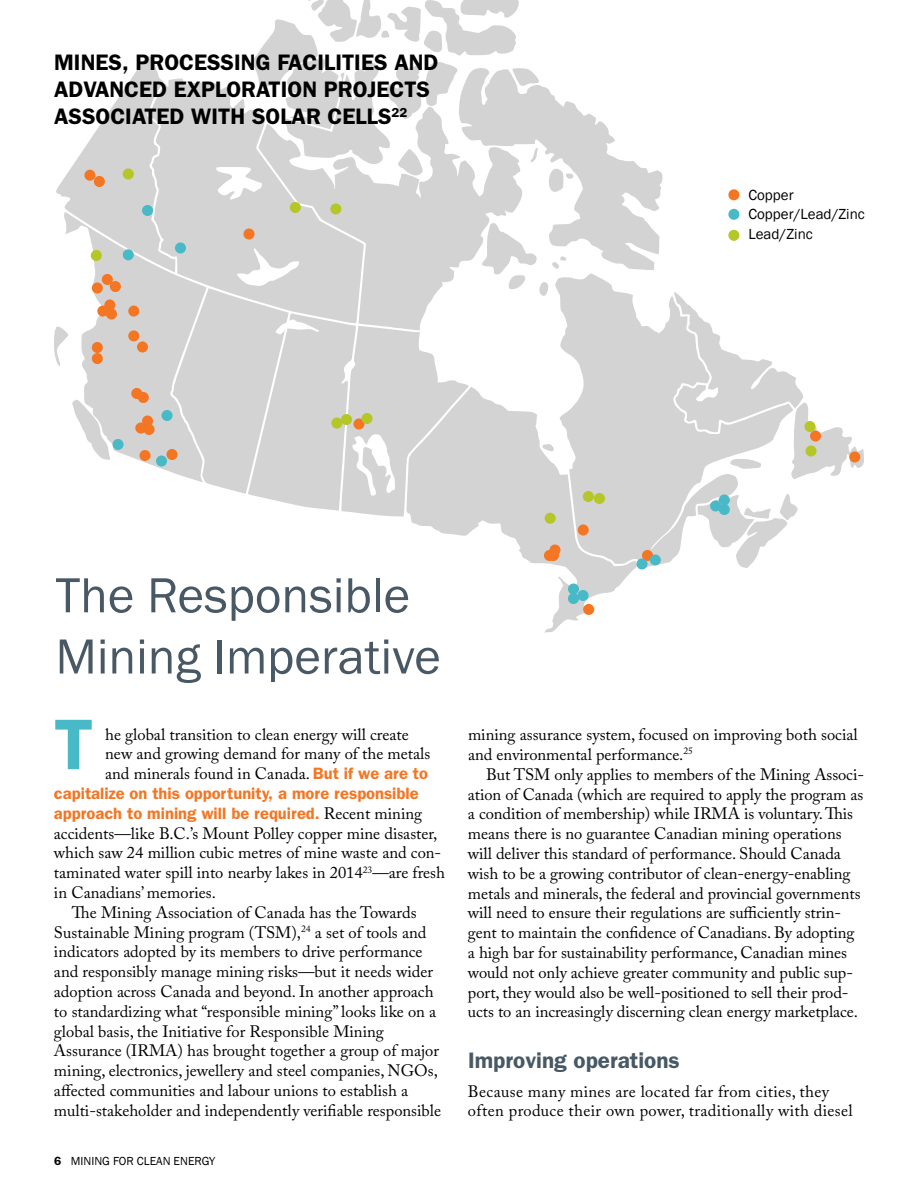
<style>
.page{position:relative;width:918px;height:1188px;background:#fff}
.page>*{position:absolute;margin:0;border:0;box-sizing:border-box;transform-origin:0 0}
.t1{font:600 72px "Franklin Gothic";color:#48b9c7}
.t2{font:51px/61.2px "Franklin Gothic";color:#485865}
.t3{font:600 22.5px/27px "Franklin Gothic";color:#000}
.t4{font:600 22.5px "Franklin Gothic";color:#485865}
.t5{font:16.5px/19.8px "Adobe Caslon Pro";color:#000}
.t6{font:16.5px/19.8px "Adobe Caslon Pro";letter-spacing:.02em;color:#000}
.t7{font:600 16.5px/19.8px "Franklin Gothic";color:#f47522}
.t8{font:15px/19.8px "Franklin Gothic";color:#000}
.t9{font:12px "Franklin Gothic";color:#000}
.s1{font-family:"Franklin Gothic";font-weight:600;color:#f47522}
.s2{font-family:"Adobe Caslon Pro";font-weight:400;color:#000}
.s3{font-weight:600}
</style>
<div class="page">
<svg style="left:411px;top:517px;width:225px;height:116px"></svg>
<svg style="left:743px;top:504px;width:55px;height:64px"></svg>
<svg style="left:555px;top:296px;width:238px;height:271px;fill:#d3d3d3"></svg>
<svg style="left:674px;top:292px;width:190px;height:187px"></svg>
<svg style="left:54px;top:0;width:609px;height:517px"></svg>
<div style="left:728px;top:189px;width:11px;height:11px;background:#f47522;border-radius:50%"></div>
<div style="left:728px;top:209px;width:11px;height:11px;background:#48b9c7;border-radius:50%"></div>
<div style="left:728px;top:230px;width:11px;height:11px;background:#b5c627;border-radius:50%"></div>
<div style="left:140px;top:450px;width:11px;height:11px;background:#f47522;border-radius:50%"></div>
<div style="left:167px;top:449px;width:11px;height:11px;background:#f47522;border-radius:50%"></div>
<div style="left:144px;top:424px;width:11px;height:11px;background:#f47522;border-radius:50%"></div>
<div style="left:142px;top:415px;width:11px;height:12px;background:#f47522;border-radius:50%"></div>
<div style="left:135px;top:423px;width:11px;height:11px;background:#f47522;border-radius:50%"></div>
<div style="left:138px;top:392px;width:11px;height:11px;background:#f47522;border-radius:50%"></div>
<div style="left:131px;top:388px;width:11px;height:11px;background:#f47522;border-radius:50%"></div>
<div style="left:92px;top:342px;width:11px;height:11px;background:#f47522;border-radius:50%"></div>
<div style="left:92px;top:353px;width:11px;height:11px;background:#f47522;border-radius:50%"></div>
<div style="left:128px;top:330px;width:11px;height:11px;background:#f47522;border-radius:50%"></div>
<div style="left:137px;top:341px;width:11px;height:11px;background:#f47522;border-radius:50%"></div>
<div style="left:97px;top:306px;width:11px;height:11px;background:#f47522;border-radius:50%"></div>
<div style="left:106px;top:309px;width:11px;height:11px;background:#f47522;border-radius:50%"></div>
<div style="left:104px;top:299px;width:11px;height:11px;background:#f47522;border-radius:50%"></div>
<div style="left:92px;top:282px;width:11px;height:12px;background:#f47522;border-radius:50%"></div>
<div style="left:102px;top:274px;width:11px;height:11px;background:#f47522;border-radius:50%"></div>
<div style="left:110px;top:281px;width:11px;height:11px;background:#f47522;border-radius:50%"></div>
<div style="left:128px;top:306px;width:11px;height:11px;background:#f47522;border-radius:50%"></div>
<div style="left:84px;top:170px;width:11px;height:11px;background:#f47522;border-radius:50%"></div>
<div style="left:94px;top:176px;width:11px;height:11px;background:#f47522;border-radius:50%"></div>
<svg style="left:243px;top:228px;width:12px;height:12px"></svg>
<svg style="left:353px;top:418px;width:12px;height:12px"></svg>
<div style="left:583px;top:604px;width:11px;height:11px;background:#f47522;border-radius:50%"></div>
<div style="left:544px;top:550px;width:11px;height:11px;background:#f47522;border-radius:50%"></div>
<svg style="left:549px;top:544px;width:12px;height:12px"></svg>
<div style="left:548px;top:550px;width:11px;height:11px;background:#f47522;border-radius:50%"></div>
<div style="left:578px;top:524px;width:11px;height:11px;background:#f47522;border-radius:50%"></div>
<div style="left:642px;top:550px;width:11px;height:11px;background:#f47522;border-radius:50%"></div>
<div style="left:810px;top:430px;width:11px;height:12px;background:#f47522;border-radius:50%"></div>
<div style="left:849px;top:451px;width:11px;height:12px;background:#f47522;border-radius:50%"></div>
<div style="left:113px;top:439px;width:11px;height:11px;background:#48b9c7;border-radius:50%"></div>
<div style="left:156px;top:456px;width:11px;height:11px;background:#48b9c7;border-radius:50%"></div>
<div style="left:162px;top:410px;width:11px;height:11px;background:#48b9c7;border-radius:50%"></div>
<div style="left:123px;top:249px;width:11px;height:11px;background:#48b9c7;border-radius:50%"></div>
<div style="left:142px;top:205px;width:11px;height:11px;background:#48b9c7;border-radius:50%"></div>
<div style="left:175px;top:242px;width:11px;height:11px;background:#48b9c7;border-radius:50%"></div>
<div style="left:578px;top:590px;width:11px;height:11px;background:#48b9c7;border-radius:50%"></div>
<div style="left:568px;top:583px;width:11px;height:12px;background:#48b9c7;border-radius:50%"></div>
<div style="left:568px;top:593px;width:11px;height:11px;background:#48b9c7;border-radius:50%"></div>
<svg style="left:636px;top:558px;width:12px;height:12px"></svg>
<div style="left:650px;top:554px;width:11px;height:11px;background:#48b9c7;border-radius:50%"></div>
<div style="left:719px;top:494px;width:11px;height:11px;background:#48b9c7;border-radius:50%"></div>
<div style="left:710px;top:500px;width:11px;height:11px;background:#48b9c7;border-radius:50%"></div>
<div style="left:719px;top:504px;width:11px;height:11px;background:#48b9c7;border-radius:50%"></div>
<div style="left:91px;top:250px;width:11px;height:11px;background:#b5c627;border-radius:50%"></div>
<div style="left:123px;top:168px;width:11px;height:12px;background:#b5c627;border-radius:50%"></div>
<div style="left:290px;top:202px;width:11px;height:11px;background:#b5c627;border-radius:50%"></div>
<div style="left:330px;top:203px;width:11px;height:11px;background:#b5c627;border-radius:50%"></div>
<div style="left:362px;top:413px;width:11px;height:11px;background:#b5c627;border-radius:50%"></div>
<div style="left:341px;top:414px;width:11px;height:11px;background:#b5c627;border-radius:50%"></div>
<div style="left:331px;top:418px;width:11px;height:11px;background:#b5c627;border-radius:50%"></div>
<div style="left:545px;top:513px;width:11px;height:11px;background:#b5c627;border-radius:50%"></div>
<div style="left:583px;top:491px;width:11px;height:11px;background:#b5c627;border-radius:50%"></div>
<div style="left:594px;top:493px;width:11px;height:11px;background:#b5c627;border-radius:50%"></div>
<div style="left:804px;top:421px;width:12px;height:11px;background:#b5c627;border-radius:50%"></div>
<div style="left:806px;top:445px;width:11px;height:12px;background:#b5c627;border-radius:50%"></div>
<h3 class="t3" style="left:54px;top:51px;width:386px">MINES, PROCESSING FACILITIES AND<br>ADVANCED EXPLORATION PROJECTS<br>ASSOCIATED WITH SOLAR CELLS<sup>22</sup></h3>
<p class="t8" style="left:748px;top:185px;width:118px">Copper<br>Copper/Lead/Zinc<br>Lead/Zinc</p>
<h2 class="t2" style="left:56px;top:566px;width:387px">The Responsible<br>Mining Imperative</h2>
<h1 class="t1" style="left:54px;top:719px;width:40px">T</h1>
<p class="t5" style="left:105px;top:726px;width:327px">he global transition to clean energy will create new and growing demand for many of the metals and minerals found in Canada. <span class="s1">But if we are to</span></p>
<p class="t7" style="left:54px;top:785px;width:370px">capitalize on this opportunity, a more responsible approach to mining will be required. <span class="s2">Recent mining</span></p>
<p class="t5" style="left:54px;top:825px;width:385px">accidents—like B.C.’s Mount Polley copper mine disaster,</p>
<p class="t5" style="left:54px;top:845px;width:389px">which saw 24 million cubic metres of mine waste and con-</p>
<p class="t5" style="left:54px;top:864px;width:393px">taminated water spill into nearby lakes in 2014<sup>23</sup>—are fresh</p>
<p class="t5" style="left:54px;top:884px;width:163px">in Canadians’ memories.</p>
<p class="t5" style="left:72px;top:904px;width:346px">The Mining Association of Canada has the Towards</p>
<p class="t5" style="left:54px;top:924px;width:374px">Sustainable Mining program (TSM),<sup>24</sup> a set of tools and</p>
<p class="t5" style="left:54px;top:944px;width:370px">indicators adopted by its members to drive performance</p>
<p class="t5" style="left:54px;top:963px;width:381px">and responsibly manage mining risks—but it needs wider</p>
<p class="t5" style="left:54px;top:983px;width:381px">adoption across Canada and beyond. In another approach</p>
<p class="t5" style="left:54px;top:1003px;width:384px">to standardizing what “responsible mining” looks like on a</p>
<p class="t5" style="left:54px;top:1023px;width:331px">global basis, the Initiative for Responsible Mining</p>
<p class="t5" style="left:54px;top:1043px;width:387px">Assurance (IRMA) has brought together a group of major</p>
<p class="t5" style="left:54px;top:1062px;width:385px">mining, electronics, jewellery and steel companies, NGOs,</p>
<p class="t5" style="left:54px;top:1082px;width:356px">affected communities and labour unions to establish a</p>
<p class="t5" style="left:54px;top:1102px;width:389px">multi-stakeholder and independently verifiable responsible</p>
<p class="t9" style="left:54px;top:1156px;width:163px"><span class="s3">6</span> MINING FOR CLEAN ENERGY</p>
<p class="t5" style="left:468px;top:726px;width:391px">mining assurance system, focused on improving both social and environmental performance.<sup>25</sup></p>
<p class="t5" style="left:468px;top:766px;width:398px;text-indent:18px">But TSM only applies to members of the Mining Associ&shy;ation of Canada (which are required to apply the program as a condition of membership) while IRMA is voluntary. This means there is no guarantee Canadian mining operations will deliver this standard of performance. Should Canada wish to be a growing contributor of clean-energy-enabling metals and minerals, the federal and provincial governments will need to ensure their regulations are sufficiently strin&shy;gent to maintain the confidence of Canadians. By adopting a high bar for sustainability performance, Canadian mines would not only achieve greater community and public sup&shy;port, they would also be well-positioned to sell their prod&shy;ucts to an increasingly discerning clean energy marketplace.</p>
<h3 class="t4" style="left:468px;top:1053px;width:213px">Improving operations</h3>
<p class="t6" style="left:468px;top:1083px;width:386px">Because many mines are located far from cities, they often produce their own power, traditionally with diesel</p>
</div>
